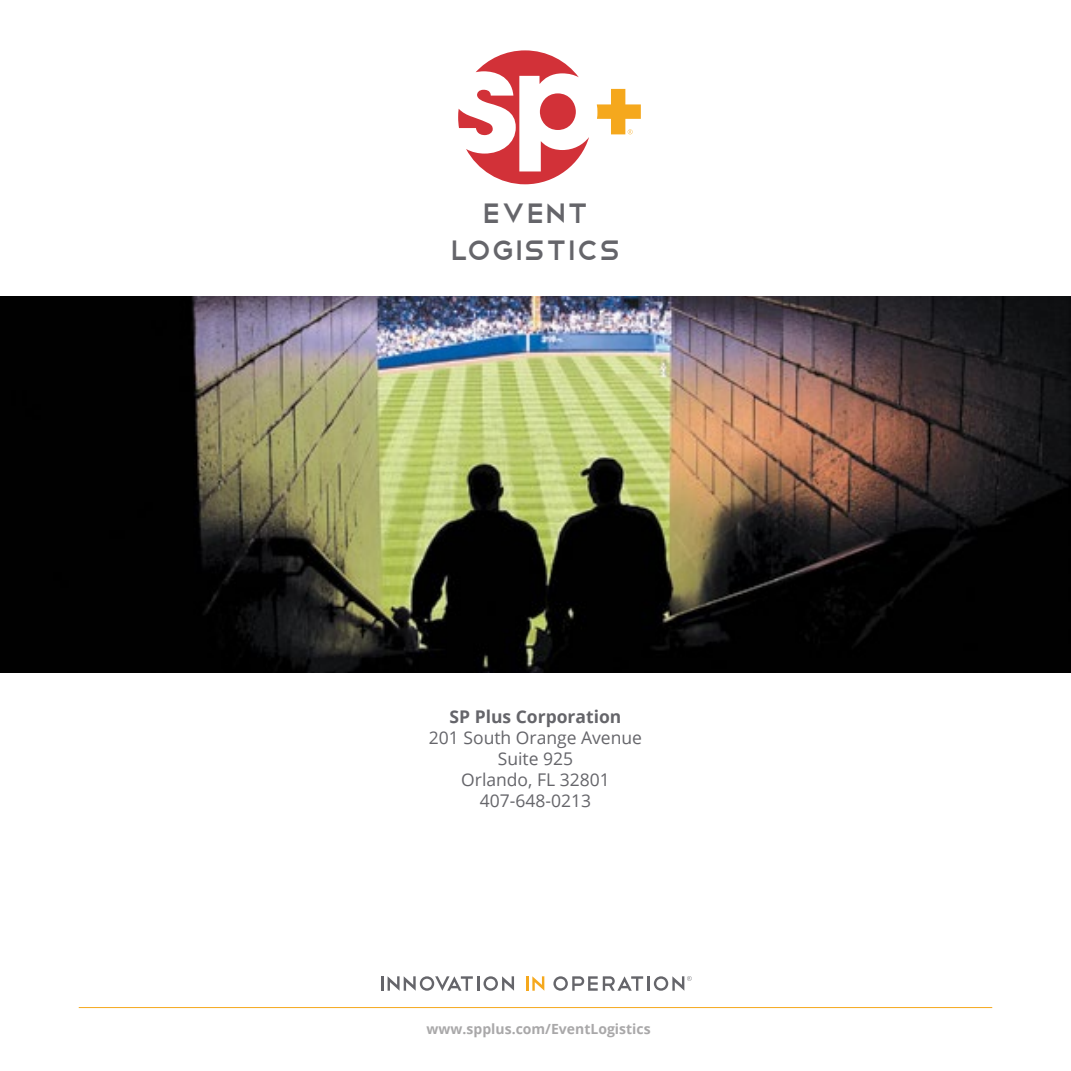
<style>
.page{position:relative;width:1071px;height:1071px;background:#fff}
.page>*{position:absolute;margin:0;border:0;box-sizing:border-box;transform-origin:0 0}
.t1{font:36.75px/36.8px "Telegrafico";color:#65656a;text-align:center}
.t2{font:17.5px/21px "Open Sans";color:#65656a;text-align:center}
.t3{font:700 17.5px "Open Sans";color:#65656a}
.t4{font:700 14px "Open Sans";color:#a9a8a9}
</style>
<div class="page">
<svg style="left:458px;top:50px;width:131px;height:134px"></svg>
<div style="left:540px;top:93px;width:36px;height:37px;background:#d23138;border-radius:50%"></div>
<svg style="left:597px;top:89px;width:44px;height:45px"></svg>
<img style="left:1px;top:296px;width:1069px;height:376px">
<hr style="left:79px;top:1007px;width:913px;height:1px;background:#f5a81d">
<svg style="left:381px;top:976px;width:133px;height:15px"></svg>
<svg style="left:526px;top:976px;width:18px;height:15px"></svg>
<svg style="left:553px;top:976px;width:90px;height:15px"></svg>
<hr style="left:647px;top:976px;width:3px;height:15px;background:#65656a">
<svg style="left:654px;top:976px;width:38px;height:15px"></svg>
<h1 class="t1" style="left:450px;top:192px;width:172px">EVENT<br>LOGISTICS</h1>
<p class="t3" style="left:450px;top:704px;width:173px">SP Plus Corporation</p>
<p class="t2" style="left:429px;top:726px;width:215px">201 South Orange Avenue<br>Suite 925<br>Orlando, FL 32801<br>407-648-0213</p>
<p class="t4" style="left:427px;top:1019px;width:226px">www.spplus.com/EventLogistics</p>
</div>
